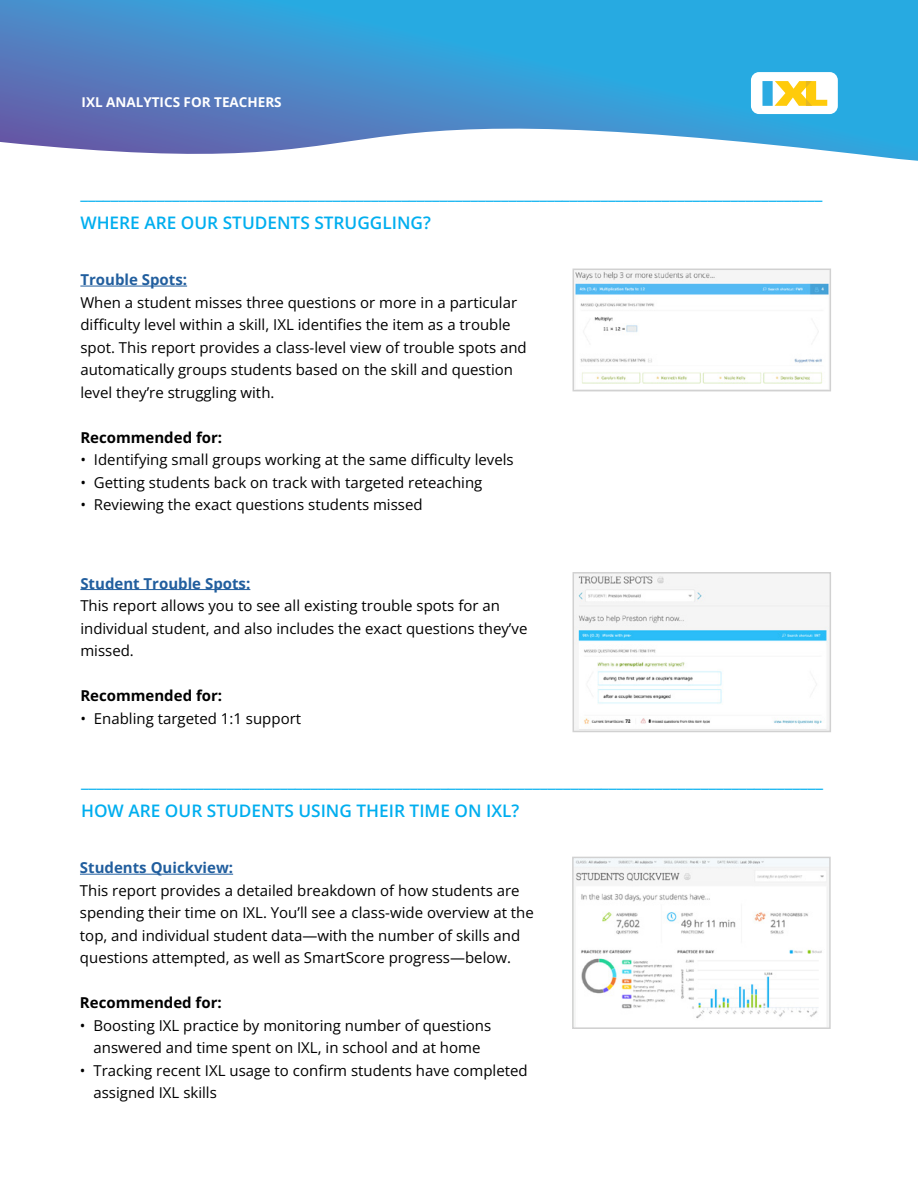
<style>
.page{position:relative;width:918px;height:1188px;background:#fff}
.page>*{position:absolute;margin:0;border:0;box-sizing:border-box;transform-origin:0 0}
.t1{font:600 18px "Open Sans";color:#00aeef}
.t2{font:600 17.25px "Open Sans";color:#00aeef}
.t3{font:15px/22.5px "Open Sans";color:#000}
.t4{font:700 15px "Open Sans";color:#215e9e}
.t5{font:700 15px "Open Sans";color:#000}
.t6{font:700 13.5px "Open Sans";color:#fff}
</style>
<div class="page">
<svg style="left:0;top:0;width:918px;height:161px;background:#53a1d6"></svg>
<div style="left:751px;top:72px;width:87px;height:42px;background:#fff;border-radius:8px"></div>
<div style="left:762px;top:81px;width:11px;height:25px;background:#2cabe2"></div>
<svg style="left:775px;top:81px;width:52px;height:25px"></svg>
<hr style="left:80px;top:286px;width:107px;height:1px;background:#215e9e">
<hr style="left:80px;top:589px;width:170px;height:1px;background:#215e9e">
<img style="left:576px;top:272px;width:252px;height:112px">
<div style="left:573px;top:269px;width:258px;height:122px;border:2px solid #d1d1d1"></div>
<img style="left:576px;top:575px;width:252px;height:154px">
<div style="left:573px;top:572px;width:258px;height:160px;border:2px solid #d1d1d1"></div>
<hr style="left:80px;top:874px;width:153px;height:1px;background:#215e9e">
<img style="left:575px;top:860px;width:253px;height:166px">
<div style="left:572px;top:857px;width:259px;height:172px;border:2px solid #d1d1d1"></div>
<p class="t6" style="left:82px;top:93px;width:202px">IXL ANALYTICS FOR TEACHERS</p>
<p class="t1" style="left:80px;top:180px;width:744px">_________________________________________________________________________________________________</p>
<p class="t2" style="left:80px;top:211px;width:352px">WHERE ARE OUR STUDENTS STRUGGLING?</p>
<p class="t4" style="left:80px;top:270px;width:108px">Trouble Spots:</p>
<p class="t3" style="left:80px;top:291px;width:448px">When a student misses three questions or more in a particular difficulty level within a skill, IXL identifies the item as a trouble spot. This report provides a class-level view of trouble spots and automatically groups students based on the skill and question level they’re struggling with.</p>
<p class="t5" style="left:80px;top:427px;width:143px">Recommended for:</p>
<p class="t3" style="left:80px;top:448px;width:435px">• Identifying small groups working at the same difficulty levels</p>
<p class="t3" style="left:80px;top:471px;width:404px">• Getting students back on track with targeted reteaching</p>
<p class="t3" style="left:80px;top:493px;width:344px">• Reviewing the exact questions students missed</p>
<p class="t4" style="left:80px;top:573px;width:172px">Student Trouble Spots:</p>
<p class="t3" style="left:80px;top:594px;width:449px">This report allows you to see all existing trouble spots for an individual student, and also includes the exact questions they’ve missed.</p>
<p class="t5" style="left:80px;top:686px;width:143px">Recommended for:</p>
<p class="t3" style="left:80px;top:707px;width:222px">• Enabling targeted 1:1 support</p>
<p class="t1" style="left:81px;top:768px;width:744px">_________________________________________________________________________________________________</p>
<p class="t2" style="left:81px;top:799px;width:440px">HOW ARE OUR STUDENTS USING THEIR TIME ON IXL?</p>
<p class="t4" style="left:80px;top:858px;width:155px">Students Quickview:</p>
<p class="t3" style="left:80px;top:879px;width:455px">This report provides a detailed breakdown of how students are spending their time on IXL. You’ll see a class-wide overview at the top, and individual student data—with the number of skills and questions attempted, as well as SmartScore progress—below.</p>
<p class="t5" style="left:80px;top:993px;width:143px">Recommended for:</p>
<p class="t3" style="left:80px;top:1014px;width:413px;text-align:center">• Boosting IXL practice by monitoring number of questions answered and time spent on IXL, in school and at home</p>
<p class="t3" style="left:93px;top:1059px;width:436px;text-indent:-14px">• Tracking recent IXL usage to confirm students have completed assigned IXL skills</p>
</div>
